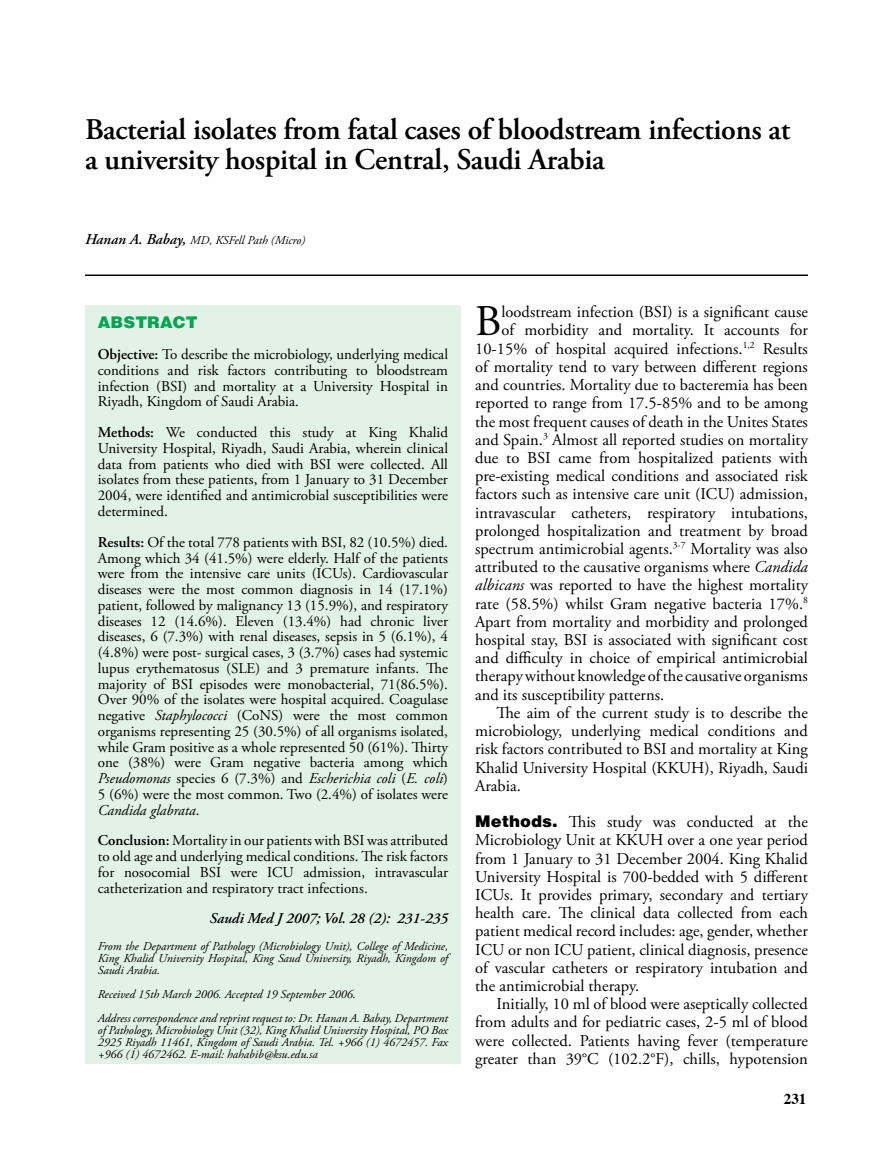
<style>
.page{position:relative;width:893px;height:1149px;background:#fff}
.page>*{position:absolute;margin:0;border:0;box-sizing:border-box;transform-origin:0 0}
.t1{font:43.65px "Adobe Garamond Pro";color:#000}
.t2{font:600 30px/30px "Adobe Garamond Pro";letter-spacing:-.01em;color:#000}
.t3{font:16.5px/18.1px "Adobe Garamond Pro";color:#000;text-align:justify}
.t4{font:900 16.5px "Helvetica";color:#00a650}
.t5{font:15px/15.8px "Adobe Garamond Pro";color:#000;text-align:justify}
.t6{font:italic 600 15px "Adobe Garamond Pro";color:#000}
.t7{font:700 15px "Times";color:#000}
.t8{font:italic 12px/12px "Adobe Garamond Pro";color:#000;text-align:justify}
.s1{font-weight:600;font-size:15px}
.s2{font-weight:600}
.s3{font-style:italic}
.s4{font-family:"Helvetica";font-weight:900}
</style>
<div class="page">
<hr style="left:85px;top:274px;width:723px;height:2px;background:#000">
<div style="left:85px;top:305px;width:376px;height:758px;background:#e3f2e7"></div>
<h2 class="t2" style="left:85px;top:115px;width:707px">Bacterial isolates from fatal cases of bloodstream infections at a university hospital in Central, Saudi Arabia</h2>
<p class="t8" style="left:85px;top:234px;width:222px"><span class="s1">Hanan A. Babay,</span> MD, KSFell Path (Micro)</p>
<p class="t4" style="left:98px;top:311px;width:101px">ABSTRACT</p>
<p class="t5" style="left:98px;top:347px;width:352px"><span class="s2">Objective:</span> To describe the microbiology, underlying medical conditions and risk factors contributing to bloodstream infection (BSI) and mortality at a University Hospital in Riyadh, Kingdom of Saudi Arabia.</p>
<p class="t5" style="left:98px;top:425px;width:352px"><span class="s2">Methods:</span> We conducted this study at King Khalid University Hospital, Riyadh, Saudi Arabia, wherein clinical data from patients who died with BSI were collected. All isolates from these patients, from 1 January to 31 December 2004, were identified and antimicrobial susceptibilities were determined.</p>
<p class="t5" style="left:98px;top:534px;width:352px"><span class="s2">Results:</span> Of the total 778 patients with BSI, 82 (10.5%) died.<br>Among which 34 (41.5%) were elderly. Half of the patients were from the intensive care units (ICUs). Cardiovascular diseases were the most common diagnosis in 14 (17.1%) patient, followed by malignancy 13 (15.9%), and respiratory diseases 12 (14.6%). Eleven (13.4%) had chronic liver diseases, 6 (7.3%) with renal diseases, sepsis in 5 (6.1%), 4 (4.8%) were post- surgical cases, 3 (3.7%) cases had systemic lupus erythematosus (SLE) and 3 premature infants. The majority of BSI episodes were monobacterial, 71(86.5%).<br>Over 90% of the isolates were hospital acquired. Coagulase negative <span class="s3">Staphylococci</span> (CoNS) were the most common organisms representing 25 (30.5%) of all organisms isolated, while Gram positive as a whole represented 50 (61%). Thirty one (38%) were Gram negative bacteria among which <span class="s3">Pseudomonas</span> species 6 (7.3%) and <span class="s3">Escherichia coli</span> (<span class="s3">E. coli</span>)<br>5 (6%) were the most common. Two (2.4%) of isolates were <span class="s3">Candida glabrata</span>.</p>
<p class="t5" style="left:98px;top:833px;width:352px"><span class="s2">Conclusion:</span> Mortality in our patients with BSI was attributed to old age and underlying medical conditions. The risk factors for nosocomial BSI were ICU admission, intravascular catheterization and respiratory tract infections.</p>
<p class="t6" style="left:210px;top:909px;width:240px">Saudi Med J 2007; Vol. 28 (2): 231-235</p>
<p class="t8" style="left:98px;top:940px;width:352px">From the Department of Pathology (Microbiology Unit), College of Medicine, King Khalid University Hospital, King Saud University, Riyadh, Kingdom of Saudi Arabia.</p>
<p class="t8" style="left:98px;top:982px;width:352px;line-height:24px">Received 15th March 2006. Accepted 19 September 2006.<br>Address correspondence and reprint request to: Dr. Hanan A. Babay, Department</p>
<p class="t8" style="left:98px;top:1024px;width:352px">of Pathology, Microbiology Unit (32), King Khalid University Hospital, PO Box 2925 Riyadh 11461, Kingdom of Saudi Arabia. Tel. +966 (1) 4672457. Fax +966 (1) 4672462. E-mail: hahabib@ksu.edu.sa</p>
<h1 class="t1" style="left:475px;top:295px;width:28px">B</h1>
<p class="t3" style="left:501px;top:303px;width:308px">loodstream infection (BSI) is a significant cause</p>
<p class="t3" style="left:501px;top:321px;width:308px">of morbidity and mortality. It accounts for</p>
<p class="t3" style="left:475px;top:340px;width:334px">10-15% of hospital acquired infections.<sup>1,2</sup> Results</p>
<p class="t3" style="left:475px;top:358px;width:334px">of mortality tend to vary between different regions</p>
<p class="t3" style="left:475px;top:376px;width:334px">and countries. Mortality due to bacteremia has been</p>
<p class="t3" style="left:475px;top:394px;width:334px">reported to range from 17.5-85% and to be among</p>
<p class="t3" style="left:475px;top:412px;width:334px">the most frequent causes of death in the Unites States</p>
<p class="t3" style="left:475px;top:431px;width:334px">and Spain.<sup>3</sup> Almost all reported studies on mortality</p>
<p class="t3" style="left:475px;top:449px;width:334px">due to BSI came from hospitalized patients with</p>
<p class="t3" style="left:475px;top:467px;width:334px">pre-existing medical conditions and associated risk</p>
<p class="t3" style="left:475px;top:485px;width:334px">factors such as intensive care unit (ICU) admission,</p>
<p class="t3" style="left:475px;top:503px;width:334px">intravascular catheters, respiratory intubations,</p>
<p class="t3" style="left:475px;top:522px;width:334px">prolonged hospitalization and treatment by broad</p>
<p class="t3" style="left:475px;top:540px;width:334px">spectrum antimicrobial agents.<sup>3-7</sup> Mortality was also</p>
<p class="t3" style="left:475px;top:558px;width:334px">attributed to the causative organisms where <span class="s3">Candida</span></p>
<p class="t3" style="left:475px;top:576px;width:334px"><span class="s3">albicans</span> was reported to have the highest mortality</p>
<p class="t3" style="left:475px;top:594px;width:334px">rate (58.5%) whilst Gram negative bacteria 17%.<sup>8</sup></p>
<p class="t3" style="left:475px;top:613px;width:334px">Apart from mortality and morbidity and prolonged</p>
<p class="t3" style="left:475px;top:631px;width:334px">hospital stay, BSI is associated with significant cost</p>
<p class="t3" style="left:475px;top:649px;width:334px">and difficulty in choice of empirical antimicrobial</p>
<p class="t3" style="left:475px;top:667px;width:334px">therapy without knowledge of the causative organisms</p>
<p class="t3" style="left:475px;top:685px;width:191px">and its susceptibility patterns.</p>
<p class="t3" style="left:496px;top:704px;width:313px">The aim of the current study is to describe the</p>
<p class="t3" style="left:475px;top:722px;width:334px">microbiology, underlying medical conditions and</p>
<p class="t3" style="left:475px;top:740px;width:334px">risk factors contributed to BSI and mortality at King</p>
<p class="t3" style="left:475px;top:758px;width:334px">Khalid University Hospital (KKUH), Riyadh, Saudi</p>
<p class="t3" style="left:475px;top:776px;width:47px">Arabia.</p>
<p class="t3" style="left:475px;top:813px;width:334px"><span class="s4">Methods.</span> This study was conducted at the Microbiology Unit at KKUH over a one year period from 1 January to 31 December 2004. King Khalid University Hospital is 700-bedded with 5 different ICUs. It provides primary, secondary and tertiary health care. The clinical data collected from each patient medical record includes: age, gender, whether ICU or non ICU patient, clinical diagnosis, presence of vascular catheters or respiratory intubation and the antimicrobial therapy.</p>
<p class="t3" style="left:475px;top:995px;width:334px;text-indent:21px">Initially, 10 ml of blood were aseptically collected from adults and for pediatric cases, 2-5 ml of blood were collected. Patients having fever (temperature greater than 39°C (102.2°F), chills, hypotension</p>
<p class="t7" style="left:784px;top:1084px;width:24px">231</p>
</div>
